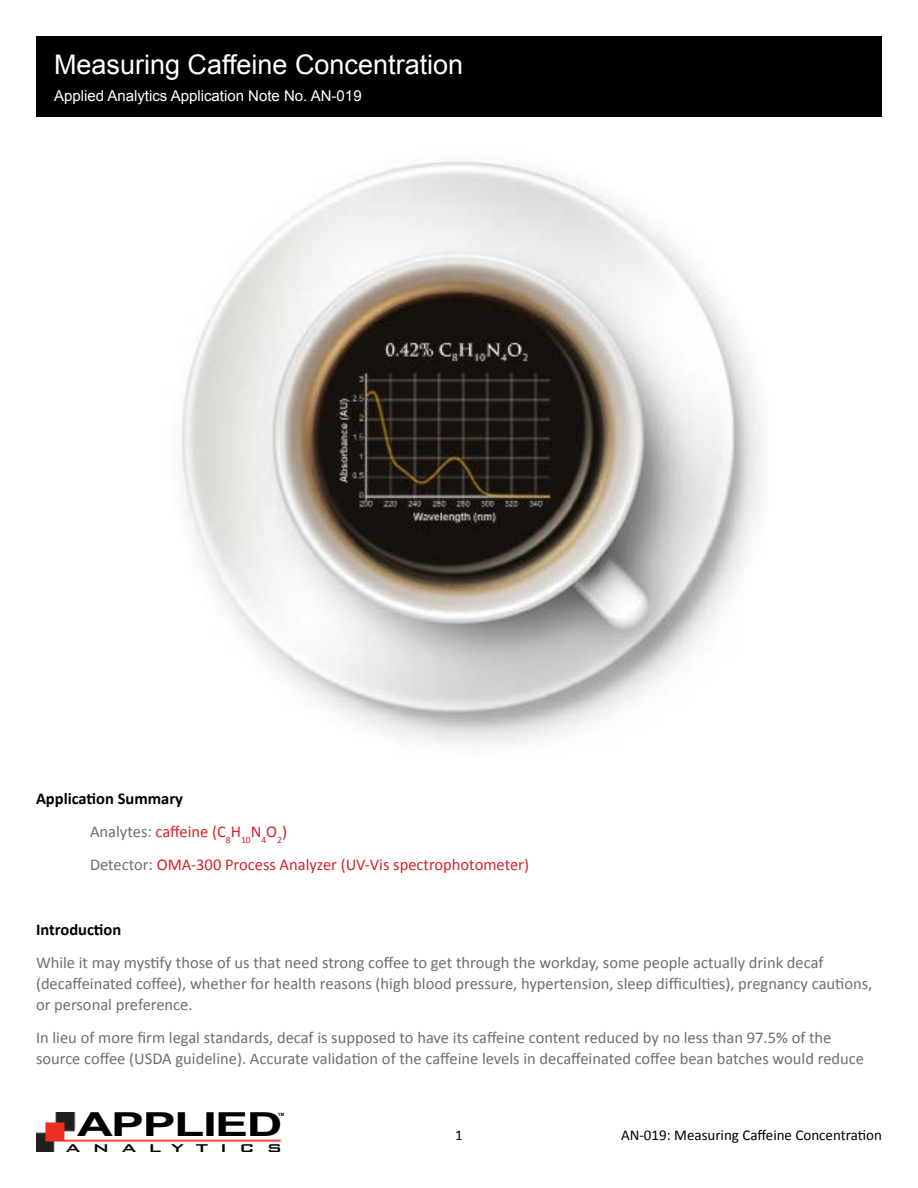
<style>
.page{position:relative;width:918px;height:1188px;background:#fff}
.page>*{position:absolute;margin:0;border:0;box-sizing:border-box;transform-origin:0 0}
.t1{font:700 33px "Arial";letter-spacing:-.03em;color:#000;scale:1.5 1}
.t2{font:27px "Arial";color:#fff}
.t3{font:16.5px/21px "Calibri";color:#6d6e71}
.t4{font:16.5px/33px "Calibri";color:#d2232a}
.t5{font:700 16.5px "Calibri";color:#000}
.t6{font:500 15.15px "Bank Gothic BT";letter-spacing:.59em;color:#000;scale:1.31 1}
.t7{font:15px "Arial";color:#fff}
.t8{font:15px "Calibri";color:#000}
.t9{font:700 4.35px "Arial";color:#000}
.s1{font-weight:700;color:#000}
.s2{color:#6d6e71}
</style>
<div class="page">
<img style="left:181px;top:161px;width:581px;height:583px">
<div style="left:36px;top:36px;width:846px;height:81px;background:#000"></div>
<img style="left:36px;top:1113px;width:246px;height:39px">
<h2 class="t2" style="left:54px;top:46px;width:411px">Measuring Caffeine Concentration</h2>
<p class="t7" style="left:54px;top:86px;width:309px">Applied Analytics Application Note No. AN-019</p>
<p class="t4" style="left:90px;top:782px;width:441px;text-indent:-54px"><span class="s1">Application Summary<br></span><span class="s2">Analytes:</span> caffeine (C<sub>8</sub>H<sub>10</sub>N<sub>4</sub>O<sub>2</sub>)<br><span class="s2">Detector:</span> OMA-300 Process Analyzer (UV-Vis spectrophotometer)</p>
<p class="t5" style="left:36px;top:919px;width:87px">Introduction</p>
<p class="t3" style="left:36px;top:952px;width:838px">While it may mystify those of us that need strong coffee to get through the workday, some people actually drink decaf (decaffeinated coffee), whether for health reasons (high blood pressure, hypertension, sleep difficulties), pregnancy cautions, or personal preference.</p>
<p class="t3" style="left:36px;top:1027px;width:830px">In lieu of more firm legal standards, decaf is supposed to have its caffeine content reduced by no less than 97.5% of the source coffee (USDA guideline). Accurate validation of the caffeine levels in decaffeinated coffee bean batches would reduce</p>
<p class="t9" style="left:278px;top:1111px;width:8px">TM</p>
<h1 class="t1" style="left:77px;top:1103px;width:138px">APPLIED</h1>
<p class="t6" style="left:66px;top:1140px;width:167px">ANALYTICS</p>
<p class="t8" style="left:455px;top:1125px;width:9px">1</p>
<p class="t8" style="left:621px;top:1125px;width:262px">AN-019: Measuring Caffeine Concentration</p>
</div>
